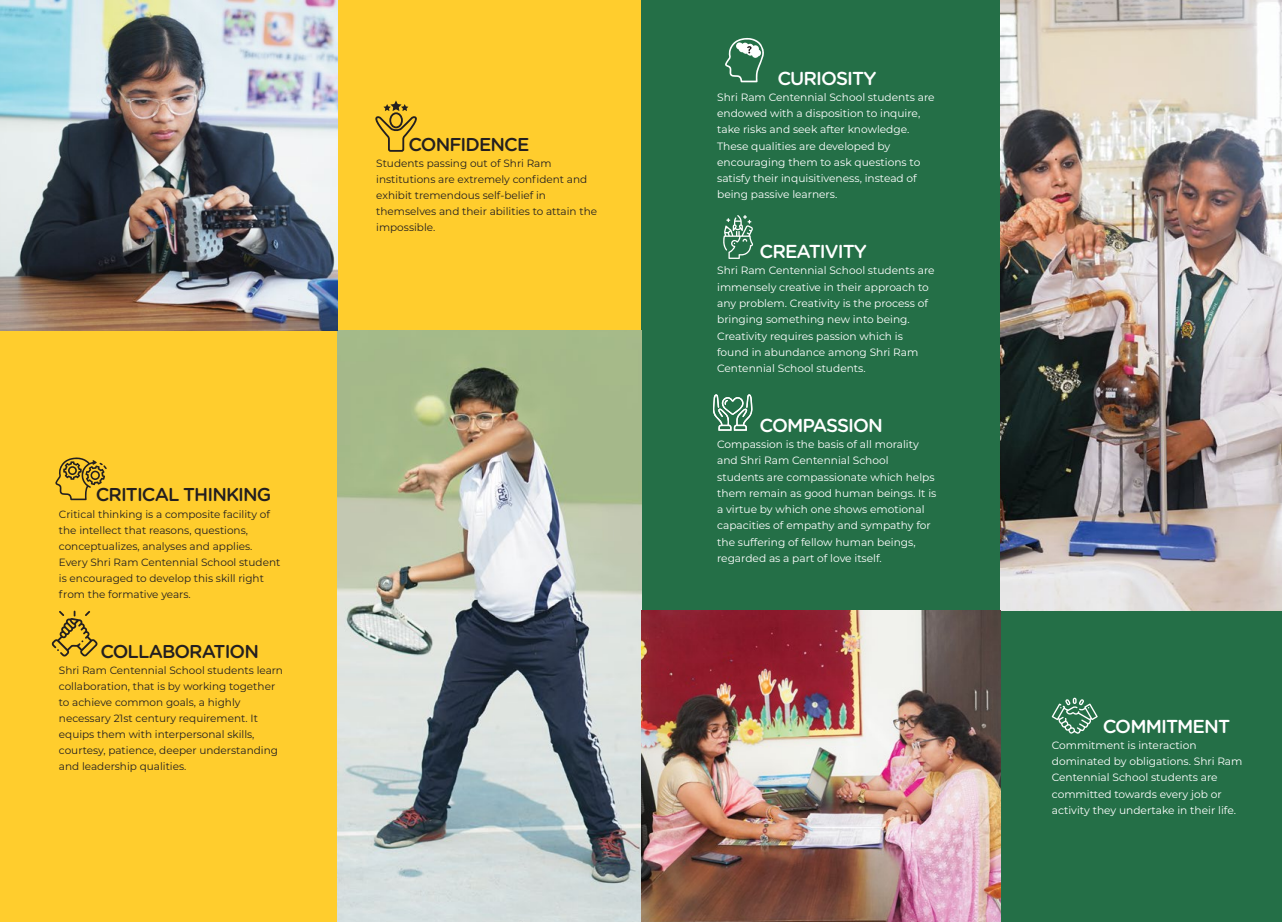
<style>
.page{position:relative;width:1282px;height:922px;background:#fff}
.page>*{position:absolute;margin:0;border:0;box-sizing:border-box;transform-origin:0 0}
.t1{font:500 18.75px "Gotham Rounded";letter-spacing:-.05em;color:#fff}
.t2{font:500 18.62px "Gotham Rounded";letter-spacing:-.05em;color:#231f20}
.t3{font:10.62px/16.2px "Montserrat";color:#fff}
.t4{font:10.5px/16.1px "Montserrat";color:#231f20}
</style>
<div class="page">
<div style="left:0;top:0;width:641px;height:921px;background:#ffcd2d"></div>
<div style="left:641px;top:0;width:641px;height:921px;background:#246f47"></div>
<img style="left:337px;top:330px;width:304px;height:591px">
<img style="left:1000px;top:0;width:282px;height:610px">
<svg style="left:1051px;top:697px;width:46px;height:37px"></svg>
<svg style="left:723px;top:215px;width:30px;height:44px"></svg>
<svg style="left:725px;top:38px;width:39px;height:44px"></svg>
<img style="left:641px;top:610px;width:359px;height:311px">
<img style="left:0;top:0;width:337px;height:330px">
<svg style="left:52px;top:610px;width:46px;height:46px"></svg>
<svg style="left:55px;top:457px;width:52px;height:43px"></svg>
<svg style="left:375px;top:100px;width:42px;height:52px"></svg>
<svg style="left:713px;top:394px;width:39px;height:36px"></svg>
<h2 class="t2" style="left:409px;top:131px;width:122px">CONFIDENCE</h2>
<p class="t4" style="left:376px;top:155px;width:222px">Students passing out of Shri Ram institutions are extremely confident and exhibit tremendous self-belief in themselves and their abilities to attain the impossible.</p>
<h2 class="t2" style="left:96px;top:481px;width:177px">CRITICAL THINKING</h2>
<p class="t4" style="left:59px;top:505px;width:223px">Critical thinking is a composite facility of the intellect that reasons, questions, conceptualizes, analyses and applies.<br>Every Shri Ram Centennial School student is encouraged to develop this skill right from the formative years.</p>
<h2 class="t2" style="left:100px;top:637px;width:160px">COLLABORATION</h2>
<p class="t4" style="left:59px;top:661px;width:226px">Shri Ram Centennial School students learn collaboration, that is by working together to achieve common goals, a highly necessary 21st century requirement. It equips them with interpersonal skills, courtesy, patience, deeper understanding and leadership qualities.</p>
<h1 class="t1" style="left:777px;top:65px;width:101px">CURIOSITY</h1>
<p class="t3" style="left:717px;top:89px;width:219px">Shri Ram Centennial School students are endowed with a disposition to inquire, take risks and seek after knowledge.<br>These qualities are developed by encouraging them to ask questions to satisfy their inquisitiveness, instead of being passive learners.</p>
<h1 class="t1" style="left:759px;top:238px;width:109px">CREATIVITY</h1>
<p class="t3" style="left:717px;top:262px;width:219px">Shri Ram Centennial School students are immensely creative in their approach to any problem. Creativity is the process of bringing something new into being.<br>Creativity requires passion which is found in abundance among Shri Ram Centennial School students.</p>
<h1 class="t1" style="left:759px;top:412px;width:125px">COMPASSION</h1>
<p class="t3" style="left:717px;top:436px;width:221px">Compassion is the basis of all morality and Shri Ram Centennial School students are compassionate which helps them remain as good human beings. It is a virtue by which one shows emotional capacities of empathy and sympathy for the suffering of fellow human beings, regarded as a part of love itself.</p>
<h1 class="t1" style="left:1102px;top:712px;width:129px">COMMITMENT</h1>
<p class="t3" style="left:1052px;top:736px;width:192px">Commitment is interaction dominated by obligations. Shri Ram<br>Centennial School students are committed towards every job or activity they undertake in their life.</p>
</div>
